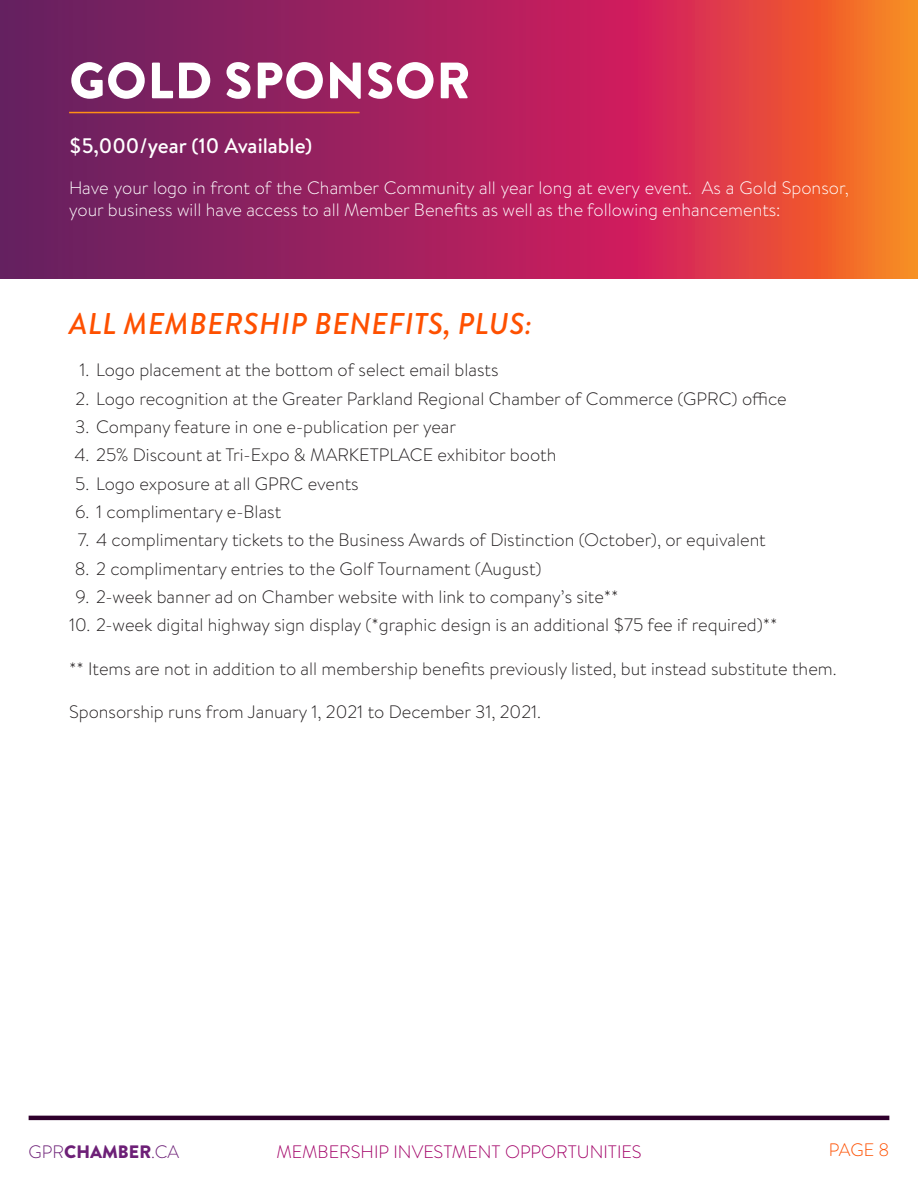
<style>
.page{position:relative;width:918px;height:1188px;background:#fff}
.page>*{position:absolute;margin:0;border:0;box-sizing:border-box;transform-origin:0 0}
.t1{font:900 51px "Brandon Grotesque";letter-spacing:.02em;color:#fff}
.Orange_Header{font:italic 500 30px "Brandon Grotesque";letter-spacing:.02em;color:#fe5000}
.t2{font:500 21px "Brandon Text";color:#fff}
.t3{font:300 18px "Brandon Text";color:#231f20}
.Membership_Level_Des{font:300 18px/21.6px "Brandon Text";color:#fff}
.t4{font:300 18px "Brandon Text";color:#a20067}
.t5{font:900 18px "Brandon Text";color:#6d2077}
.t6{font:300 18px "Brandon Text";color:#fe5000}
.s1{font-weight:300}
</style>
<div class="page">
<svg style="left:0;top:0;width:918px;height:279px;background:#af2e54"></svg>
<hr style="left:29px;top:1116px;width:860px;height:4px;background:#2f002c">
<hr style="left:69px;top:112px;width:291px;height:1px;background:#ff9015">
<p class="t1" style="left:69px;top:45px;width:403px">GOLD SPONSOR</p>
<p class="t2" style="left:69px;top:132px;width:245px">$5,000/year (10 Available)</p>
<p class="Membership_Level_Des" style="left:69px;top:177px;width:781px">Have your logo in front of the Chamber Community all year long at every event. As a Gold Sponsor, your business will have access to all Member Benefits as well as the following enhancements:</p>
<p class="Orange_Header" style="left:69px;top:303px;width:464px">ALL MEMBERSHIP BENEFITS, PLUS:</p>
<p class="t3" style="left:79px;top:358px;width:421px">1. Logo placement at the bottom of select email blasts</p>
<p class="t3" style="left:76px;top:386px;width:713px">2. Logo recognition at the Greater Parkland Regional Chamber of Commerce (GPRC) office</p>
<p class="t3" style="left:75px;top:415px;width:383px">3. Company feature in one e-publication per year</p>
<p class="t3" style="left:74px;top:443px;width:484px">4. 25% Discount at Tri-Expo &amp; MARKETPLACE exhibitor booth</p>
<p class="t3" style="left:75px;top:471px;width:285px">5. Logo exposure at all GPRC events</p>
<p class="t3" style="left:75px;top:500px;width:208px">6. 1 complimentary e-Blast</p>
<p class="t3" style="left:78px;top:528px;width:690px">7. 4 complimentary tickets to the Business Awards of Distinction (October), or equivalent</p>
<p class="t3" style="left:75px;top:556px;width:468px">8. 2 complimentary entries to the Golf Tournament (August)</p>
<p class="t3" style="left:76px;top:585px;width:545px">9. 2-week banner ad on Chamber website with link to company’s site**</p>
<p class="t3" style="left:69px;top:613px;width:710px">10. 2-week digital highway sign display (*graphic design is an additional $75 fee if required)**</p>
<p class="t3" style="left:69px;top:656px;width:769px">** Items are not in addition to all membership benefits previously listed, but instead substitute them.</p>
<p class="t3" style="left:69px;top:699px;width:474px">Sponsorship runs from January 1, 2021 to December 31, 2021.</p>
<p class="t5" style="left:29px;top:1139px;width:152px"><span class="s1">GPR</span>CHAMBER<span class="s1">.CA</span></p>
<p class="t4" style="left:276px;top:1140px;width:367px">MEMBERSHIP INVESTMENT OPPORTUNITIES</p>
<p class="t6" style="left:829px;top:1138px;width:62px">PAGE 8</p>
</div>
